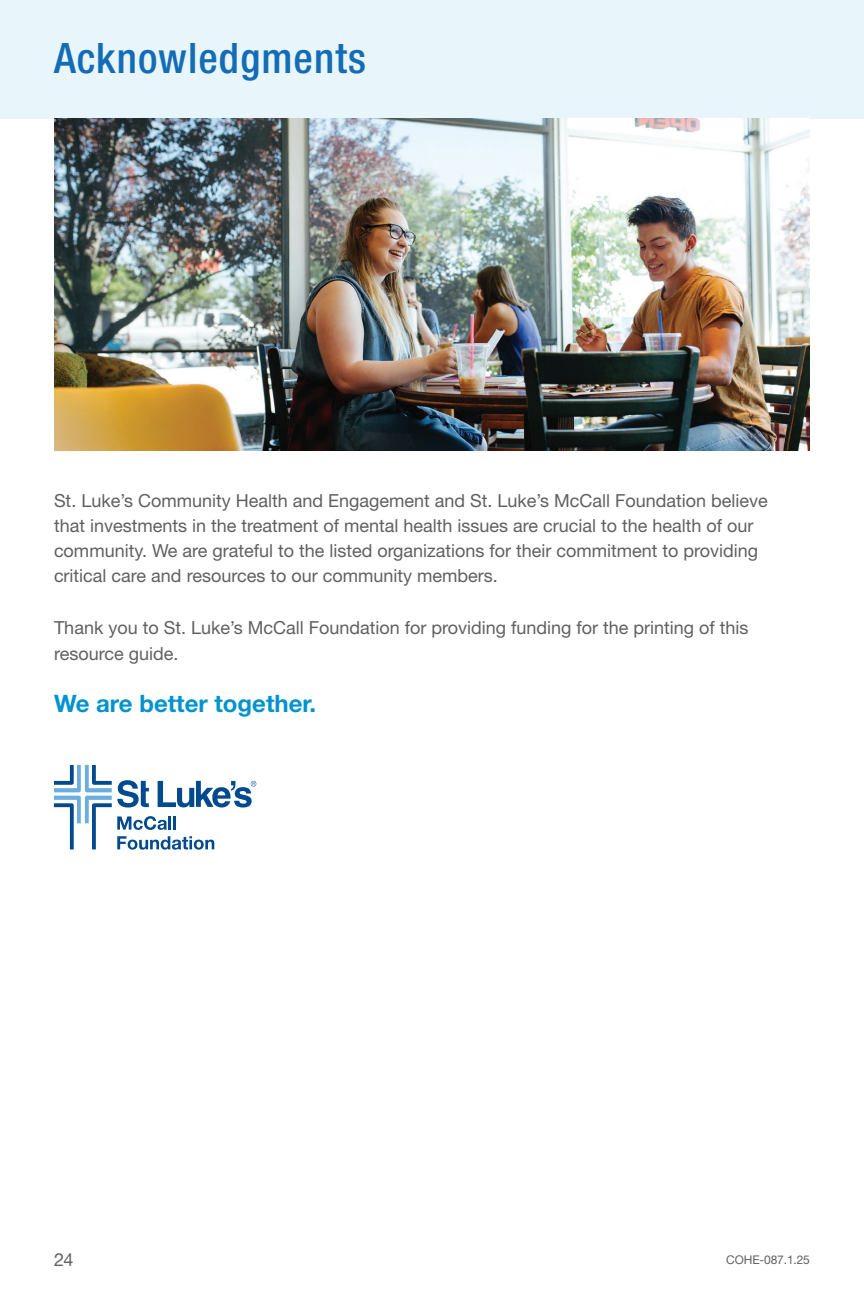
<style>
.page{position:relative;width:864px;height:1296px;background:#fff}
.page>*{position:absolute;margin:0;border:0;box-sizing:border-box;transform-origin:0 0}
.t1{font:500 condensed 42px "Helvetica Neue LT Pro";letter-spacing:.025em;color:#156cb6}
.t2{font:700 24px "Helvetica Neue LT Pro";color:#0093d0}
.t3{font:18px/25px "Helvetica Neue LT Pro";color:#606060}
.t4{font:12px "Helvetica Neue LT Pro";letter-spacing:-.01em;color:#606060}
</style>
<div class="page">
<div style="left:0;top:0;width:864px;height:118px;background:#e8f6fb"></div>
<img style="left:54px;top:118px;width:756px;height:333px">
<svg style="left:54px;top:765px;width:202px;height:85px"></svg>
<h1 class="t1" style="left:54px;top:33px;width:313px">Acknowledgments</h1>
<p class="t3" style="left:54px;top:488px;width:715px">St. Luke’s Community Health and Engagement and St. Luke’s McCall Foundation believe that investments in the treatment of mental health issues are crucial to the health of our community. We are grateful to the listed organizations for their commitment to providing critical care and resources to our community members.</p>
<p class="t3" style="left:54px;top:615px;width:696px">Thank you to St. Luke’s McCall Foundation for providing funding for the printing of this resource guide.</p>
<h2 class="t2" style="left:54px;top:689px;width:264px">We are better together.</h2>
<p class="t3" style="left:54px;top:1247px;width:21px">24</p>
<p class="t4" style="left:726px;top:1253px;width:85px">COHE-087. 1.25</p>
</div>
